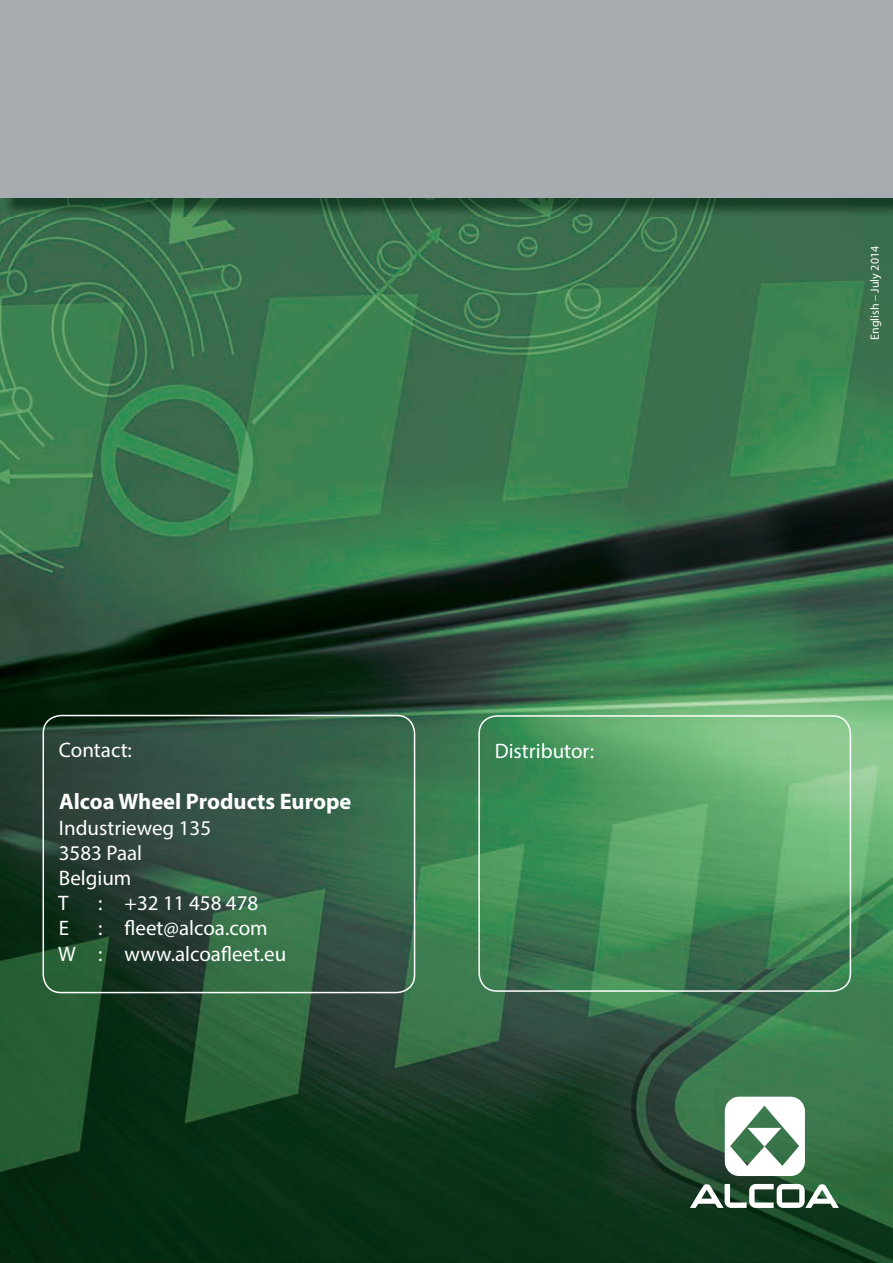
<style>
.page{position:relative;width:893px;height:1263px;background:#fff}
.page>*{position:absolute;margin:0;border:0;box-sizing:border-box;transform-origin:0 0}
.t1{font:700 22.5px "Myriad Pro";color:#fff}
.t2{font:21px/25.2px "Myriad Pro";color:#fff}
.t3{font:12px "Myriad Pro";color:#fff}
</style>
<div class="page">
<img style="left:0;top:197px;width:893px;height:1066px">
<img style="left:2px;top:197px;width:891px;height:19px">
<div style="left:0;top:0;width:893px;height:197px;background:#a7acb1"></div>
<svg style="left:690px;top:1183px;width:149px;height:25px"></svg>
<svg style="left:725px;top:1097px;width:80px;height:79px"></svg>
<div style="left:43px;top:715px;width:372px;height:278px;border:2px solid #fff;border-radius:18px"></div>
<div style="left:478px;top:715px;width:373px;height:277px;border:2px solid #fff;border-radius:18px"></div>
<p class="t2" style="left:59px;top:737px;width:75px">Contact:</p>
<p class="t1" style="left:59px;top:787px;width:294px">Alcoa Wheel Products Europe</p>
<p class="t2" style="left:58px;top:815px;width:155px">Industrieweg 135<br>3583 Paal<br>Belgium<br>T</p>
<p class="t2" style="left:98px;top:890px;width:162px">: +32 11 458 478</p>
<p class="t2" style="left:58px;top:915px;width:230px;text-indent:40px">: fleet@alcoa.com<br>W : www.alcoafleet.eu</p>
<p class="t2" style="left:59px;top:915px;width:12px">E</p>
<p class="t2" style="left:495px;top:738px;width:101px">Distributor:</p>
<p class="t3" style="left:867px;top:340px;width:96px;rotate:-90deg">English – July 2014</p>
</div>
